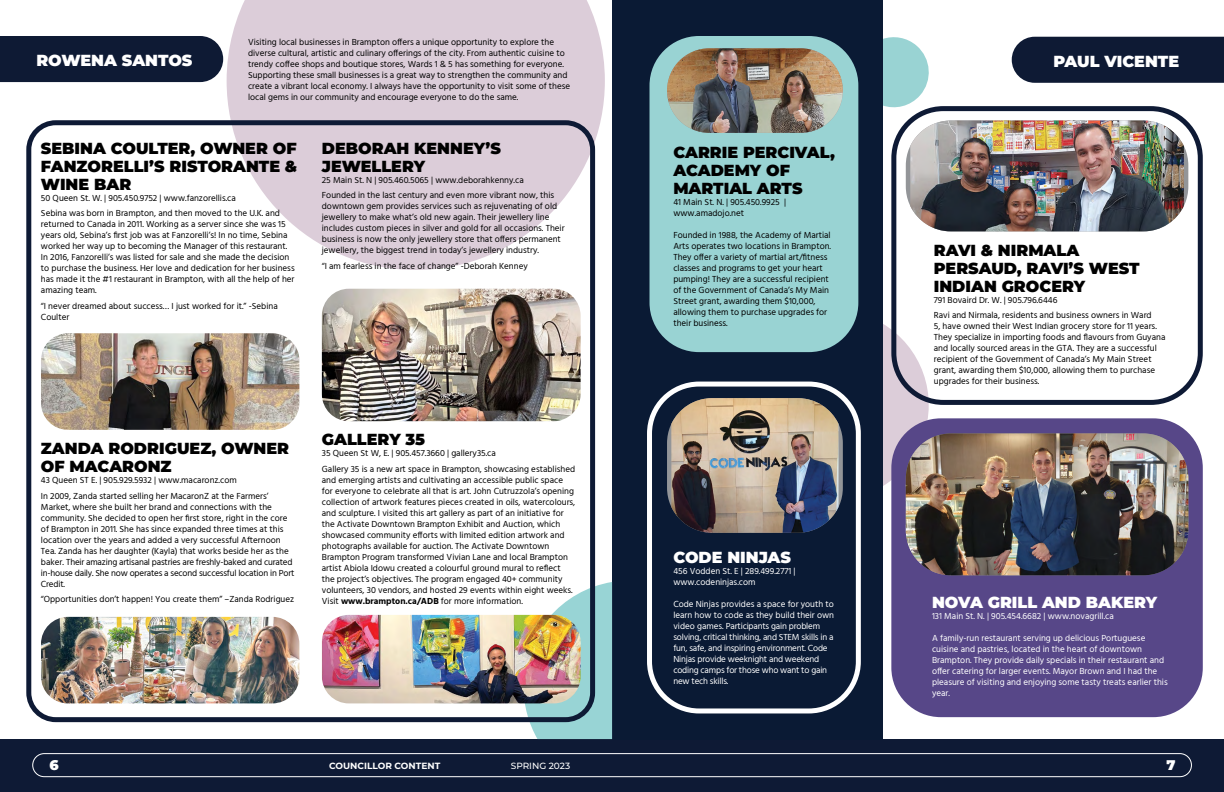
<style>
.page{position:relative;width:1224px;height:792px;background:#fff}
.page>*{position:absolute;margin:0;border:0;box-sizing:border-box;transform-origin:0 0}
.Sub_Heading_Black{font:900 16px/18px "Montserrat";color:#000}
.Sub_Heading_White{font:900 16px "Montserrat";color:#fff}
.t1{font:900 14px "Montserrat";color:#fff}
.BodyCopy{font:9px/11px "Hind";color:#000}
.Bodycopy_White{font:9px/11px "Hind";color:#fff}
.Bodycopy_White-2{font:9px/11px "Hind";letter-spacing:-.02em;color:#fff}
.Sub_Heading_Black-2{font:9px "Hind";color:#000}
.t2{font:700 9px "Montserrat";color:#fff}
.t3{font:500 9px "Montserrat";color:#fff}
.s1{font-weight:700}
</style>
<div class="page">
<div style="left:0;top:739px;width:1224px;height:53px;background:#0e1a35"></div>
<div style="left:32px;top:753px;width:1160px;height:24px;border:1px solid #fff;border-radius:12px"></div>
<svg style="left:882px;top:35px;width:47px;height:75px"></svg>
<svg style="left:882px;top:323px;width:52px;height:164px"></svg>
<div style="left:612px;top:0;width:270px;height:739px;background:#0a1a34"></div>
<div style="left:891px;top:418px;width:312px;height:299px;background:#574788;border-radius:50px"></div>
<img style="left:906px;top:433px;width:282px;height:142px">
<div style="left:891px;top:106px;width:312px;height:299px;border:5px solid #0e1a35;border-radius:50px"></div>
<img style="left:910px;top:121px;width:274px;height:110px">
<div style="left:650px;top:36px;width:208px;height:316px;background:#99d3d3;border-radius:50px"></div>
<img style="left:667px;top:48px;width:176px;height:85px;border-radius:42px">
<div style="left:667px;top:398px;width:176px;height:135px;background:#939598;border-radius:45px"></div>
<img style="left:671px;top:398px;width:168px;height:135px">
<div style="left:647px;top:382px;width:214px;height:331px;border:5px solid #fff;border-radius:50px"></div>
<div style="left:1012px;top:37px;width:212px;height:46px;background:#0e1a34"></div>
<svg style="left:524px;top:582px;width:88px;height:157px"></svg>
<svg style="left:227px;top:0;width:378px;height:270px;fill:#dccdd9"></svg>
<div style="left:26px;top:120px;width:569px;height:602px;border:5px solid #0e1a35;border-radius:27px"></div>
<img style="left:41px;top:333px;width:258px;height:97px">
<img style="left:41px;top:617px;width:258px;height:86px">
<img style="left:322px;top:289px;width:259px;height:132px">
<img style="left:322px;top:615px;width:259px;height:88px">
<div style="left:0;top:36px;width:223px;height:46px;background:#0e1a34"></div>
<h4 class="Sub_Heading_White" style="left:36px;top:49px;width:158px">ROWENA SANTOS</h4>
<p class="BodyCopy" style="left:248px;top:37px;width:324px">Visiting local businesses in Brampton offers a unique opportunity to explore the diverse cultural, artistic and culinary offerings of the city. From authentic cuisine to trendy coffee shops and boutique stores, Wards 1 &amp; 5 has something for everyone.<br>Supporting these small businesses is a great way to strengthen the community and create a vibrant local economy. I always have the opportunity to visit some of these local gems in our community and encourage everyone to do the same.</p>
<h5 class="Sub_Heading_Black" style="left:41px;top:138px;width:258px;text-align:justify">SEBINA COULTER, OWNER OF FANZORELLI’S RISTORANTE &amp; WINE BAR</h5>
<p class="BodyCopy" style="left:41px;top:193px;width:196px">50 Queen St. W. | 905.450.9752 | www.fanzorellis.ca</p>
<p class="BodyCopy" style="left:41px;top:208px;width:255px">Sebina was born in Brampton, and then moved to the U.K. and returned to Canada in 2011. Working as a server since she was 15 years old, Sebina’s first job was at Fanzorelli’s! In no time, Sebina worked her way up to becoming the Manager of this restaurant.<br>In 2016, Fanzorelli’s was listed for sale and she made the decision to purchase the business. Her love and dedication for her business has made it the #1 restaurant in Brampton, with all the help of her amazing team.</p>
<p class="BodyCopy" style="left:41px;top:301px;width:238px">“I never dreamed about success… I just worked for it.” -Sebina<br>Coulter</p>
<h5 class="Sub_Heading_Black" style="left:322px;top:138px;width:181px">DEBORAH KENNEY’S</h5>
<h5 class="Sub_Heading_Black" style="left:322px;top:156px;width:105px">JEWELLERY</h5>
<p class="BodyCopy" style="left:322px;top:175px;width:203px">25 Main St. N | 905.460.5065 | www.deborahkenny.ca</p>
<p class="BodyCopy" style="left:322px;top:190px;width:244px">Founded in the last century and even more vibrant now, this downtown gem provides services such as rejuvenating of old jewellery to make what’s old new again. Their jewellery line includes custom pieces in silver and gold for all occasions. Their business is now the only jewellery store that offers permanent jewellery, the biggest trend in today’s jewellery industry.</p>
<p class="BodyCopy" style="left:322px;top:261px;width:207px">“I am fearless in the face of change” -Deborah Kenney</p>
<h5 class="Sub_Heading_Black" style="left:41px;top:438px;width:250px">ZANDA RODRIGUEZ, OWNER<br>OF MACARONZ</h5>
<p class="BodyCopy" style="left:41px;top:475px;width:197px">43 Queen ST E. | 905.929.5932 | www.macaronz.com</p>
<p class="BodyCopy" style="left:41px;top:491px;width:255px">In 2009, Zanda started selling her MacaronZ at the Farmers’ Market, where she built her brand and connections with the community. She decided to open her first store, right in the core of Brampton in 2011. She has since expanded three times at this location over the years and added a very successful Afternoon Tea. Zanda has her daughter (Kayla) that works beside her as the baker. Their amazing artisanal pastries are freshly-baked and curated in-house daily. She now operates a second successful location in Port Credit.</p>
<p class="BodyCopy" style="left:41px;top:594px;width:255px">“Opportunities don’t happen! You create them” –Zanda Rodriguez</p>
<h5 class="Sub_Heading_Black" style="left:322px;top:430px;width:105px">GALLERY 35</h5>
<p class="BodyCopy" style="left:322px;top:448px;width:176px">35 Queen St W, E. | 905.457.3660 | gallery35.ca</p>
<p class="BodyCopy" style="left:322px;top:464px;width:255px">Gallery 35 is a new art space in Brampton, showcasing established and emerging artists and cultivating an accessible public space for everyone to celebrate all that is art. John Cutruzzola’s opening collection of artwork features pieces created in oils, watercolours, and sculpture. I visited this art gallery as part of an initiative for the Activate Downtown Brampton Exhibit and Auction, which showcased community efforts with limited edition artwork and photographs available for auction. The Activate Downtown Brampton Program transformed Vivian Lane and local Brampton artist Abiola Idowu created a colourful ground mural to reflect the project’s objectives. The program engaged 40+ community volunteers, 30 vendors, and hosted 29 events within eight weeks.<br>Visit <span class="s1">www.brampton.ca/ADB</span> for more information.</p>
<h2 class="t1" style="left:49px;top:754px;width:11px">6</h2>
<p class="t2" style="left:329px;top:759px;width:113px">COUNCILLOR CONTENT</p>
<p class="t3" style="left:511px;top:760px;width:61px">SPRING 2023</p>
<h5 class="Sub_Heading_Black" style="left:673px;top:143px;width:163px">CARRIE PERCIVAL,<br>ACADEMY OF<br>MARTIAL ARTS</h5>
<h5 class="Sub_Heading_Black-2" style="left:673px;top:196px;width:114px">41 Main St. N. | 905.450.9925 |</h5>
<h5 class="Sub_Heading_Black-2" style="left:673px;top:207px;width:72px">www.amadojo.net</h5>
<p class="BodyCopy" style="left:673px;top:230px;width:159px">Founded in 1988, the Academy of Martial Arts operates two locations in Brampton.<br>They offer a variety of martial art/fitness classes and programs to get your heart pumping! They are a successful recipient of the Government of Canada’s My Main Street grant, awarding them $10,000, allowing them to purchase upgrades for their business.</p>
<h4 class="Sub_Heading_White" style="left:673px;top:545px;width:119px">CODE NINJAS</h4>
<p class="Bodycopy_White" style="left:673px;top:566px;width:124px">456 Vodden St. E | 289.499.2771 |</p>
<p class="Bodycopy_White" style="left:673px;top:577px;width:84px">www.codeninjas.com</p>
<p class="Bodycopy_White-2" style="left:673px;top:599px;width:162px">Code Ninjas provides a space for youth to learn how to code as they build their own video games. Participants gain problem solving, critical thinking, and STEM skills in a fun, safe, and inspiring environment. Code Ninjas provide weeknight and weekend coding camps for those who want to gain new tech skills.</p>
<h4 class="Sub_Heading_White" style="left:1053px;top:49px;width:127px">PAUL VICENTE</h4>
<h5 class="Sub_Heading_Black" style="left:934px;top:240px;width:147px">RAVI &amp; NIRMALA</h5>
<h5 class="Sub_Heading_Black" style="left:934px;top:258px;width:207px">PERSAUD, RAVI’S WEST<br>INDIAN GROCERY</h5>
<p class="BodyCopy" style="left:934px;top:294px;width:125px">791 Bovaird Dr. W. | 905.796.6446</p>
<p class="BodyCopy" style="left:934px;top:310px;width:233px">Ravi and Nirmala, residents and business owners in Ward<br>5, have owned their West Indian grocery store for 11 years.<br>They specialize in importing foods and flavours from Guyana and locally sourced areas in the GTA. They are a successful recipient of the Government of Canada’s My Main Street grant, awarding them $10,000, allowing them to purchase upgrades for their business.</p>
<h4 class="Sub_Heading_White" style="left:932px;top:590px;width:227px">NOVA GRILL AND BAKERY</h4>
<p class="Bodycopy_White" style="left:932px;top:611px;width:183px">131 Main St. N. | 905.454.6682 | www.novagrill.ca</p>
<p class="Bodycopy_White" style="left:932px;top:633px;width:237px">A family-run restaurant serving up delicious Portuguese cuisine and pastries, located in the heart of downtown Brampton. They provide daily specials in their restaurant and offer catering for larger events. Mayor Brown and I had the pleasure of visiting and enjoying some tasty treats earlier this year.</p>
<h2 class="t1" style="left:1167px;top:754px;width:11px">7</h2>
</div>
